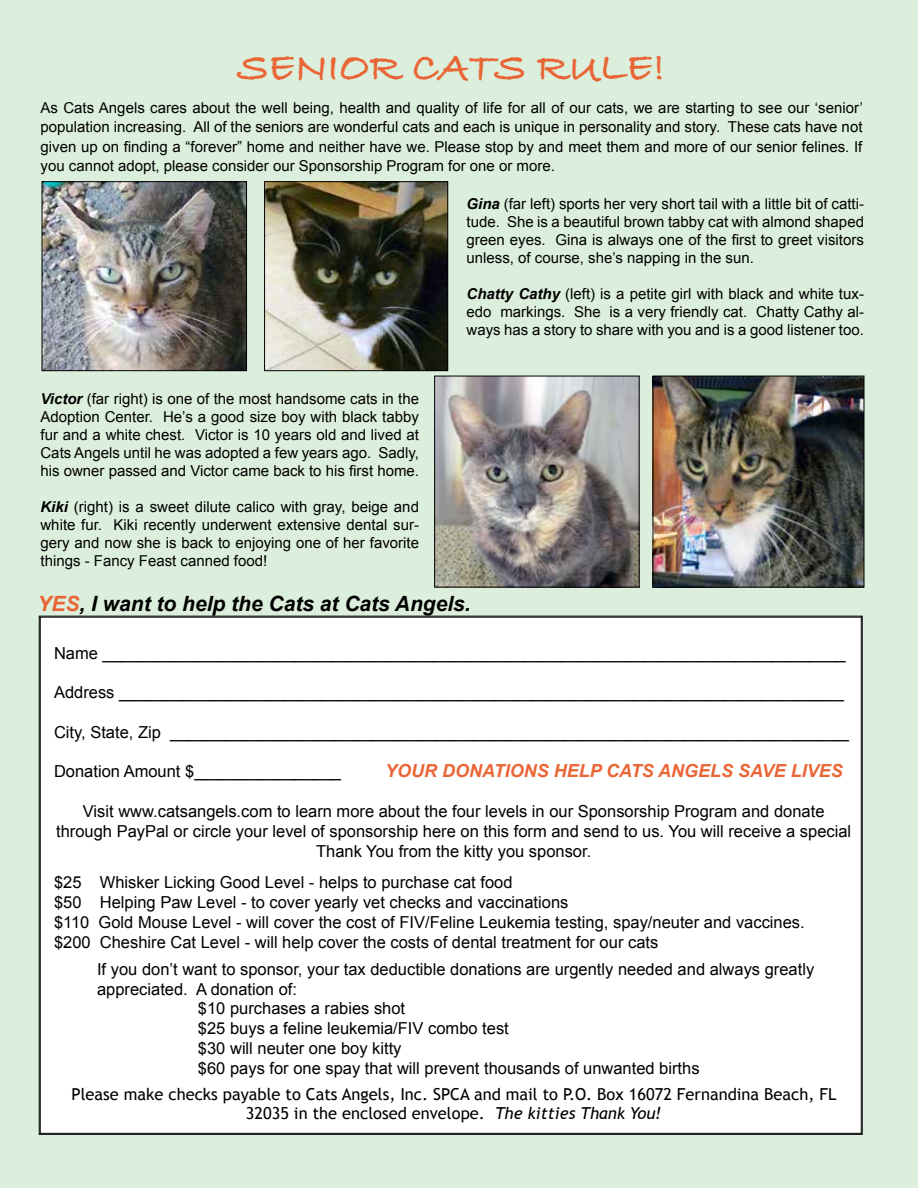
<style>
.page{position:relative;width:918px;height:1188px;background:#dbefdc}
.page>*{position:absolute;margin:0;border:0;box-sizing:border-box;transform-origin:0 0}
.t1{font:700 42px "Bradley Hand ITCTT";color:#ea6536}
.t2{font:italic 700 21px "Arial";color:#000}
.t3{font:italic 700 18px "Arial";color:#ea6536}
.t4{font:16.5px/19.8px "Arial";color:#000;text-align:center}
.t5{font:16.5px/19.8px "Trebuchet MS";color:#000;text-align:center}
.t6{font:15px/18px "Arial";color:#000;text-align:justify}
.s1{font-weight:700;font-style:italic}
.s2{color:#ea6536}
.s3{font-style:italic}
</style>
<div class="page">
<div style="left:39px;top:616px;width:824px;height:519px;background:#fff"></div>
<img style="left:436px;top:378px;width:201px;height:207px">
<div style="left:434px;top:376px;width:205px;height:211px;border:1px solid #000"></div>
<img style="left:44px;top:184px;width:201px;height:185px">
<div style="left:42px;top:182px;width:205px;height:189px;border:1px solid #000"></div>
<img style="left:655px;top:378px;width:207px;height:207px">
<div style="left:653px;top:376px;width:211px;height:211px;border:1px solid #000"></div>
<img style="left:266px;top:184px;width:180px;height:185px">
<div style="left:264px;top:182px;width:184px;height:189px;border:1px solid #000"></div>
<h1 class="t1" style="left:237px;top:35px;width:430px">SENIOR CATS RULE!</h1>
<p class="t6" style="left:40px;top:98px;width:824px;line-height:19.5px">As Cats Angels cares about the well being, health and quality of life for all of our cats, we are starting to see our ‘senior’ population increasing. All of the seniors are wonderful cats and each is unique in personality and story. These cats have not given up on finding a “forever” home and neither have we. Please stop by and meet them and more of our senior felines. If you cannot adopt, please consider our Sponsorship Program for one or more.</p>
<p class="t6" style="left:467px;top:194px;width:399px"><span class="s1">Gina</span> (far left) sports her very short tail with a little bit of catti&shy;tude. She is a beautiful brown tabby cat with almond shaped green eyes. Gina is always one of the first to greet visitors unless, of course, she’s napping in the sun.</p>
<p class="t6" style="left:467px;top:284px;width:399px"><span class="s1">Chatty Cathy</span> (left) is a petite girl with black and white tux&shy;edo markings. She is a very friendly cat. Chatty Cathy al&shy;ways has a story to share with you and is a good listener too.</p>
<p class="t6" style="left:41px;top:390px;width:380px"><span class="s1">Victor</span> (far right) is one of the most handsome cats in the Adoption Center. He’s a good size boy with black tabby fur and a white chest. Victor is 10 years old and lived at Cats Angels until he was adopted a few years ago. Sadly, his owner passed and Victor came back to his first home.</p>
<p class="t6" style="left:41px;top:498px;width:380px"><span class="s1">Kiki</span> (right) is a sweet dilute calico with gray, beige and white fur. Kiki recently underwent extensive dental sur&shy;gery and now she is back to enjoying one of her favorite things - Fancy Feast canned food!</p>
<h2 class="t2" style="left:38px;top:590px;width:435px"><span class="s2">YES</span>, I want to help the Cats at Cats Angels.</h2>
<p class="t4" style="left:54px;top:643px;width:793px">Name _________________________________________________________________________________</p>
<p class="t4" style="left:54px;top:683px;width:791px">Address _______________________________________________________________________________</p>
<p class="t4" style="left:54px;top:722px;width:797px">City, State, Zip __________________________________________________________________________</p>
<p class="t4" style="left:54px;top:762px;width:289px">Donation Amount $________________</p>
<p class="t4" style="left:56px;top:802px;width:797px">Visit www.catsangels.com to learn more about the four levels in our Sponsorship Program and donate through PayPal or circle your level of sponsorship here on this form and send to us. You will receive a special<br>Thank You from the kitty you sponsor.</p>
<p class="t4" style="left:54px;top:873px;width:752px;text-align:left">$25 Whisker Licking Good Level - helps to purchase cat food<br>$50 Helping Paw Level - to cover yearly vet checks and vaccinations<br>$110 Gold Mouse Level - will cover the cost of FIV/Feline Leukemia testing, spay/neuter and vaccines. $200 Cheshire Cat Level - will help cover the costs of dental treatment for our cats</p>
<p class="t3" style="left:385px;top:759px;width:459px">YOUR DONATIONS HELP CATS ANGELS SAVE LIVES</p>
<p class="t4" style="left:97px;top:959px;width:719px">If you don’t want to sponsor, your tax deductible donations are urgently needed and always greatly</p>
<p class="t4" style="left:97px;top:979px;width:201px">appreciated. A donation of:</p>
<p class="t4" style="left:198px;top:999px;width:209px">$10 purchases a rabies shot</p>
<p class="t4" style="left:198px;top:1019px;width:312px">$25 buys a feline leukemia/FIV combo test</p>
<p class="t4" style="left:198px;top:1038px;width:205px">$30 will neuter one boy kitty</p>
<p class="t4" style="left:198px;top:1058px;width:503px">$60 pays for one spay that will prevent thousands of unwanted births</p>
<p class="t5" style="left:72px;top:1084px;width:766px">Please make checks payable to Cats Angels, Inc. SPCA and mail to P.O. Box 16072 Fernandina Beach, FL<br>32035 in the enclosed envelope. <span class="s3">The kitties Thank You!</span></p>
</div>
